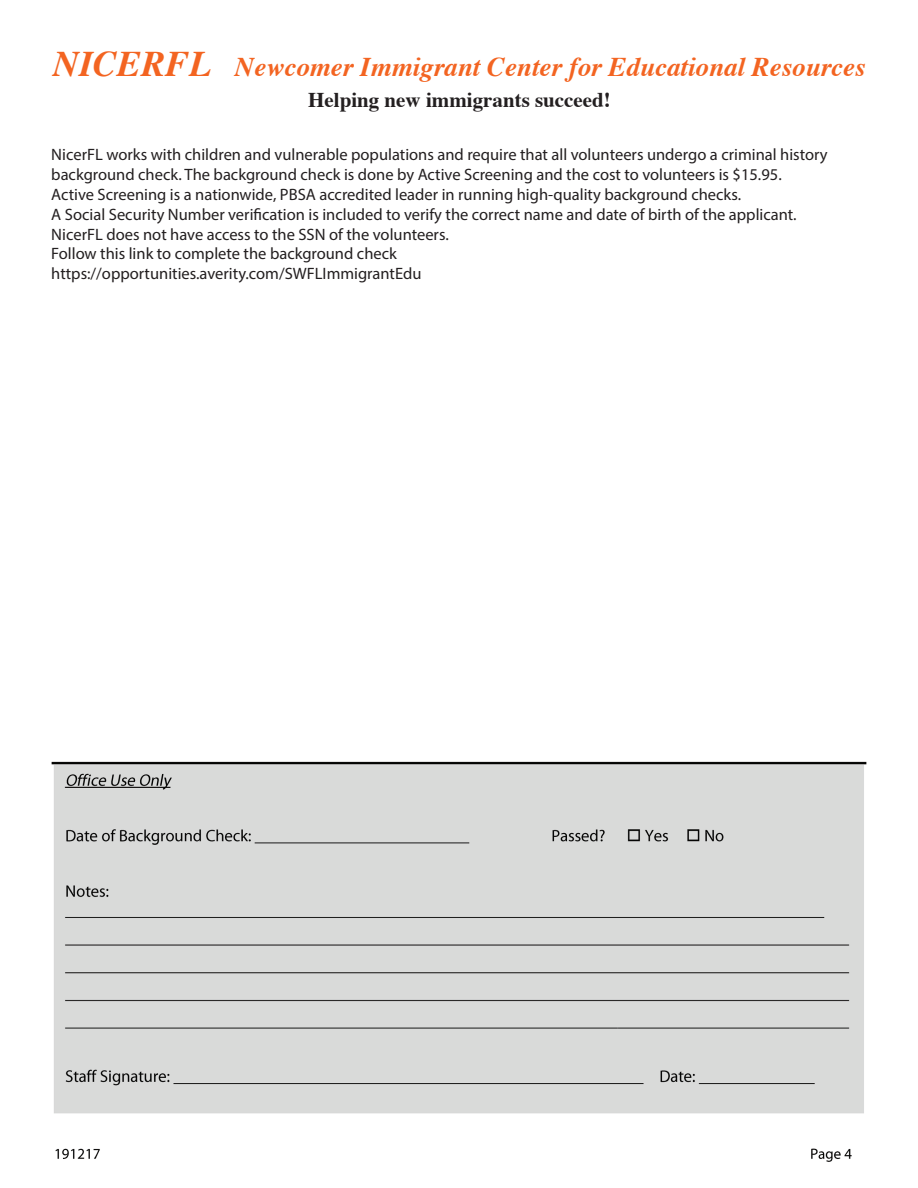
<style>
.page{position:relative;width:918px;height:1188px;background:#fff}
.page>*{position:absolute;margin:0;border:0;box-sizing:border-box;transform-origin:0 0}
.t1{font:italic 700 27px "Times";color:#f36421}
.t2{font:700 21px "Times";color:#231f20}
.t3{font:16.5px/19.8px "Myriad Pro";color:#231f20}
.s1{font-size:36px}
</style>
<div class="page">
<img style="left:51px;top:761px;width:816px;height:401px">
<h1 class="t1" style="left:53px;top:41px;width:814px"><span class="s1">NICERFL</span> Newcomer Immigrant Center for Educational Resources</h1>
<p class="t2" style="left:308px;top:80px;width:304px">Helping new immigrants succeed!</p>
<p class="t3" style="left:51px;top:145px;width:778px">NicerFL works with children and vulnerable populations and require that all volunteers undergo a criminal history background check. The background check is done by Active Screening and the cost to volunteers is $15.95.<br>Active Screening is a nationwide, PBSA accredited leader in running high-quality background checks.<br>A Social Security Number verification is included to verify the correct name and date of birth of the applicant.<br>NicerFL does not have access to the SSN of the volunteers.<br>Follow this link to complete the background check<br>https://opportunities.averity.com/SWFLImmigrantEdu</p>
</div>
